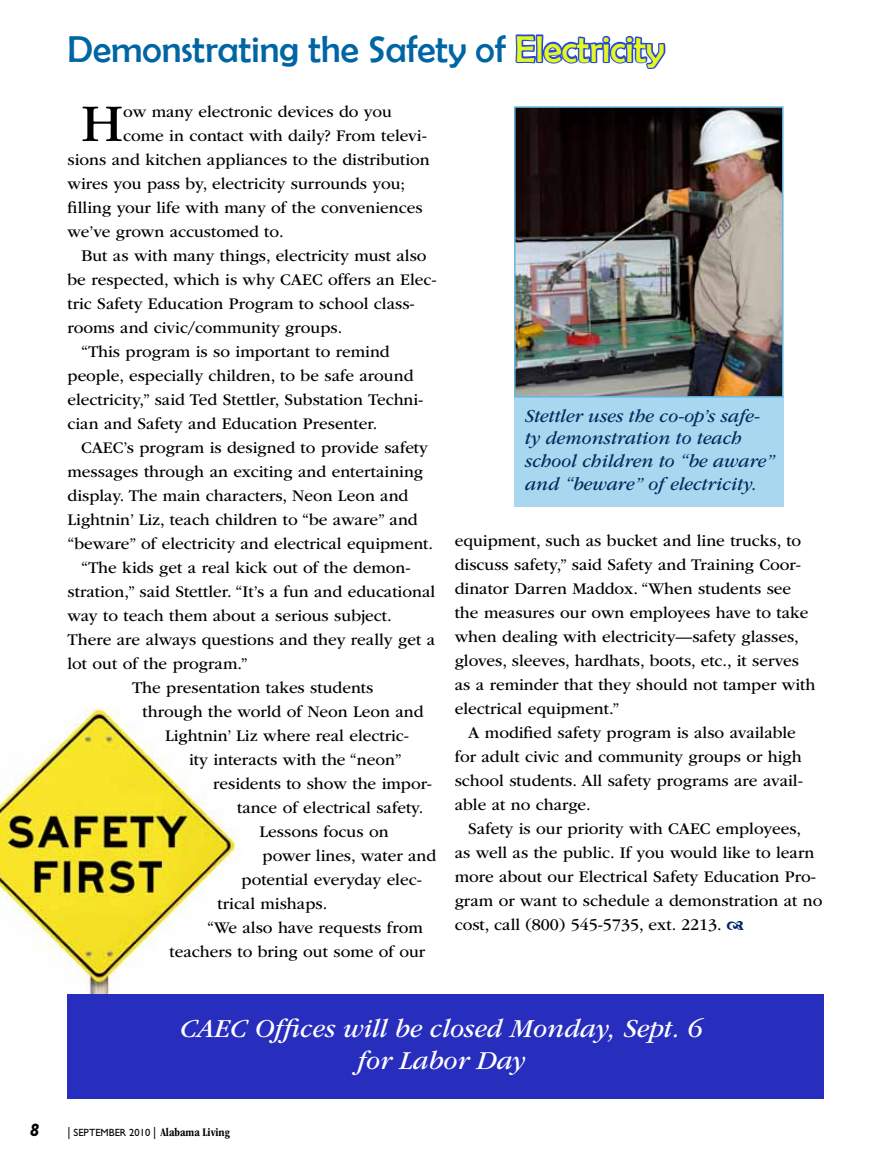
<style>
.page{position:relative;width:878px;height:1175px;background:#fff}
.page>*{position:absolute;margin:0;border:0;box-sizing:border-box;transform-origin:0 0}
.t1{font:55.05px "ITC Garamond Std";color:#000}
.t2{font:37.5px "Berlin Sans FB";color:#0065a4}
.t3{font:italic 27px/32.4px "ITC Garamond Std";color:#fff;text-align:center}
.t4{font:italic 19.05px/22.8px "ITC Garamond Std";color:#002b5e}
.t5{font:italic 700 18px "Gill Sans Std";color:#000}
.t6{font:16.95px/24px "ITC Garamond Std";color:#000}
.t7{font:10.5px "Gill Sans Std";color:#000}
.s1{color:#e6f821}
.s2{font-size:12px}
.s3{font-family:"ITC Garamond Std";font-weight:700;font-stretch:condensed;font-size:12px}
</style>
<div class="page">
<img style="left:0;top:708px;width:240px;height:299px">
<svg style="left:515px;top:34px;width:151px;height:35px"></svg>
<div style="left:68px;top:994px;width:756px;height:104px;background:#272dbd"></div>
<div style="left:514px;top:396px;width:269px;height:110px;background:#a9d7f0"></div>
<img style="left:517px;top:109px;width:263px;height:285px">
<div style="left:514px;top:106px;width:269px;height:291px;border:2px solid #64b7e4"></div>
<h2 class="t2" style="left:68px;top:28px;width:598px">Demonstrating the Safety of <span class="s1">Electricity</span></h2>
<h1 class="t1" style="left:81px;top:93px;width:44px">H</h1>
<p class="t6" style="left:123px;top:100px;width:270px">ow many electronic devices do you</p>
<p class="t6" style="left:123px;top:124px;width:305px">come in contact with daily? From televi-</p>
<p class="t6" style="left:68px;top:148px;width:364px">sions and kitchen appliances to the distribution</p>
<p class="t6" style="left:68px;top:172px;width:339px">wires you pass by, electricity surrounds you;</p>
<p class="t6" style="left:68px;top:196px;width:356px">filling your life with many of the conveniences</p>
<p class="t6" style="left:68px;top:220px;width:218px">we’ve grown accustomed to.</p>
<p class="t6" style="left:81px;top:244px;width:347px">But as with many things, electricity must also</p>
<p class="t6" style="left:68px;top:268px;width:370px">be respected, which is why CAEC offers an Elec-</p>
<p class="t6" style="left:68px;top:292px;width:349px">tric Safety Education Program to school class-</p>
<p class="t6" style="left:68px;top:316px;width:276px">rooms and civic/community groups.</p>
<p class="t6" style="left:81px;top:340px;width:310px">“This program is so important to remind</p>
<p class="t6" style="left:68px;top:364px;width:347px">people, especially children, to be safe around</p>
<p class="t6" style="left:68px;top:388px;width:357px">electricity,” said Ted Stettler, Substation Techni-</p>
<p class="t6" style="left:68px;top:412px;width:311px">cian and Safety and Education Presenter.</p>
<p class="t6" style="left:81px;top:436px;width:348px">CAEC’s program is designed to provide safety</p>
<p class="t6" style="left:68px;top:460px;width:357px">messages through an exciting and entertaining</p>
<p class="t6" style="left:68px;top:484px;width:342px">display. The main characters, Neon Leon and</p>
<p class="t6" style="left:68px;top:508px;width:352px">Lightnin’ Liz, teach children to “be aware” and</p>
<p class="t6" style="left:68px;top:532px;width:367px">“beware” of electricity and electrical equipment.</p>
<p class="t6" style="left:81px;top:556px;width:331px">“The kids get a real kick out of the demon-</p>
<p class="t6" style="left:68px;top:580px;width:369px">stration,” said Stettler. “It’s a fun and educational</p>
<p class="t6" style="left:68px;top:604px;width:326px">way to teach them about a serious subject.</p>
<p class="t6" style="left:68px;top:628px;width:369px">There are always questions and they really get a</p>
<p class="t6" style="left:68px;top:652px;width:182px">lot out of the program.”</p>
<p class="t6" style="left:132px;top:676px;width:243px">The presentation takes students</p>
<p class="t6" style="left:142px;top:700px;width:282px">through the world of Neon Leon and</p>
<p class="t6" style="left:165px;top:724px;width:245px">Lightnin’ Liz where real electric-</p>
<p class="t6" style="left:189px;top:748px;width:214px">ity interacts with the “neon”</p>
<p class="t6" style="left:213px;top:772px;width:220px">residents to show the impor-</p>
<p class="t6" style="left:237px;top:796px;width:188px">tance of electrical safety.</p>
<p class="t6" style="left:259px;top:820px;width:130px">Lessons focus on</p>
<p class="t6" style="left:262px;top:844px;width:175px">power lines, water and</p>
<p class="t6" style="left:241px;top:868px;width:182px">potential everyday elec-</p>
<p class="t6" style="left:217px;top:892px;width:111px">trical mishaps.</p>
<p class="t6" style="left:207px;top:916px;width:217px">“We also have requests from</p>
<p class="t6" style="left:169px;top:940px;width:257px">teachers to bring out some of our</p>
<p class="t4" style="left:524px;top:404px;width:251px">Stettler uses the co-op’s safe&shy;ty demonstration to teach school children to “be aware” and “beware” of electricity.</p>
<p class="t6" style="left:454px;top:528px;width:362px">equipment, such as bucket and line trucks, to discuss safety,” said Safety and Training Coor&shy;dinator Darren Maddox. “When students see the measures our own employees have to take when dealing with electricity—safety glasses, gloves, sleeves, hardhats, boots, etc., it serves as a reminder that they should not tamper with electrical equipment.”</p>
<p class="t6" style="left:454px;top:720px;width:349px;text-indent:13px">A modified safety program is also available for adult civic and community groups or high school students. All safety programs are avail&shy;able at no charge.</p>
<p class="t6" style="left:454px;top:816px;width:369px;text-indent:13px">Safety is our priority with CAEC employees,<br>as well as the public. If you would like to learn more about our Electrical Safety Education Pro&shy;gram or want to schedule a demonstration at no cost, call (800) 545-5735, ext. 2213.</p>
<h3 class="t3" style="left:180px;top:1012px;width:524px">CAEC Offices will be closed Monday, Sept. 6 for Labor Day</h3>
<p class="t5" style="left:30px;top:1119px;width:11px">8</p>
<p class="t7" style="left:68px;top:1126px;width:164px"><span class="s2">|</span> SEPTEMBER 2010 <span class="s2">|</span> <span class="s3">Alabama Living</span></p>
</div>
